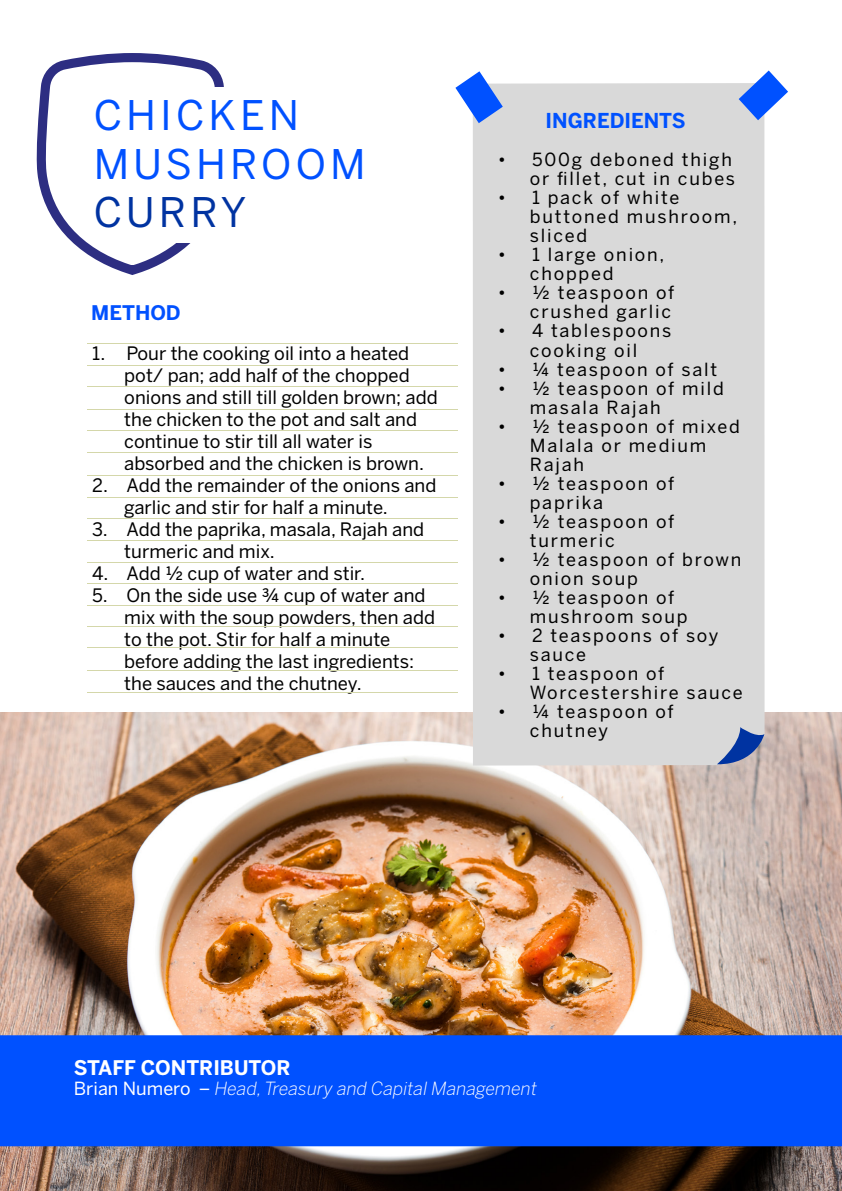
<style>
.page{position:relative;width:842px;height:1191px;background:#fff}
.page>*{position:absolute;margin:0;border:0;box-sizing:border-box;transform-origin:0 0}
.t1{font:40.4px/48.6px "Benton Sans";letter-spacing:.1em;color:#0051ff}
.t2{font:40.4px "Benton Sans";letter-spacing:.095em;color:#0033a1}
.t3{font:700 20.4px "Benton Sans";color:#0051ff}
.t4{font:700 20px "Benton Sans";color:#fff}
.t5{font:700 20px "Benton Sans";color:#0051ff}
.t6{font:18.4px/22px "Benton Sans";color:#000}
.t7{font:18px/19px "Benton Sans";letter-spacing:.1em;color:#000}
.t8{font:italic 300 18px "Benton Sans";color:#fff}
.s1{font-weight:400;font-style:normal}
</style>
<div class="page">
<img style="left:0;top:712px;width:842px;height:479px">
<svg style="left:36px;top:53px;width:188px;height:222px"></svg>
<div style="left:120px;top:87px;width:124px;height:155px;background:#fff"></div>
<div style="left:0;top:1035px;width:842px;height:111px;background:#0051ff"></div>
<div style="left:473px;top:83px;width:291px;height:682px;background:#d9d9d9"></div>
<svg style="left:739px;top:70px;width:49px;height:50px"></svg>
<svg style="left:455px;top:71px;width:48px;height:52px"></svg>
<svg style="left:717px;top:727px;width:47px;height:37px"></svg>
<hr style="left:87px;top:561px;width:371px;height:1px;background:#d4d7aa">
<hr style="left:87px;top:583px;width:371px;height:1px;background:#d4d7aa">
<hr style="left:87px;top:540px;width:371px;height:1px;background:#d4d7aa">
<hr style="left:87px;top:497px;width:371px;height:1px;background:#d4d7aa">
<hr style="left:87px;top:518px;width:371px;height:1px;background:#d4d7aa">
<hr style="left:87px;top:475px;width:371px;height:1px;background:#d4d7aa">
<hr style="left:87px;top:430px;width:371px;height:1px;background:#d4d7aa">
<hr style="left:87px;top:451px;width:371px;height:1px;background:#d4d7aa">
<hr style="left:87px;top:409px;width:371px;height:1px;background:#d4d7aa">
<hr style="left:87px;top:365px;width:371px;height:1px;background:#d4d7aa">
<hr style="left:87px;top:386px;width:371px;height:1px;background:#d4d7aa">
<hr style="left:87px;top:343px;width:371px;height:1px;background:#d4d7aa">
<hr style="left:87px;top:691px;width:371px;height:1px;background:#d4d7aa">
<hr style="left:87px;top:670px;width:371px;height:1px;background:#d4d7aa">
<hr style="left:87px;top:626px;width:371px;height:1px;background:#d4d7aa">
<hr style="left:87px;top:647px;width:371px;height:1px;background:#d4d7aa">
<hr style="left:87px;top:604px;width:371px;height:1px;background:#d4d7aa">
<svg style="left:558px;top:172px;width:8px;height:13px"></svg>
<h1 class="t1" style="left:94px;top:91px;width:273px">CHICKEN<br>MUSHROOM</h1>
<h1 class="t2" style="left:94px;top:188px;width:154px">CURRY</h1>
<p class="t5" style="left:91px;top:300px;width:91px">METHOD</p>
<p class="t6" style="left:124px;top:342px;width:315px;text-indent:-32px">1. Pour the cooking oil into a heated pot/ pan; add half of the chopped onions and still till golden brown; add the chicken to the pot and salt and continue to stir till all water is absorbed and the chicken is brown.</p>
<p class="t6" style="left:124px;top:474px;width:314px;text-indent:-32px">2. Add the remainder of the onions and garlic and stir for half a minute.</p>
<p class="t6" style="left:124px;top:518px;width:301px;text-indent:-32px">3. Add the paprika, masala, Rajah and turmeric and mix.</p>
<p class="t6" style="left:92px;top:562px;width:274px">4. Add ½ cup of water and stir.</p>
<p class="t6" style="left:124px;top:584px;width:312px;text-indent:-32px">5. On the side use ¾ cup of water and mix with the soup powders, then add to the pot. Stir for half a minute before adding the last ingredients: the sauces and the chutney.</p>
<p class="t3" style="left:546px;top:108px;width:141px">INGREDIENTS</p>
<p class="t7" style="left:498px;top:150px;width:239px;text-align:right">• 500g deboned thigh or llet, cut in cubes</p>
<p class="t7" style="left:530px;top:188px;width:209px;text-indent:-32px">• 1 pack of white buttoned mushroom, sliced</p>
<p class="t7" style="left:530px;top:245px;width:136px;text-indent:-32px">• 1 large onion, chopped</p>
<p class="t7" style="left:498px;top:283px;width:178px;text-align:right">• ½ teaspoon of crushed garlic</p>
<p class="t7" style="left:498px;top:321px;width:175px;text-align:center">• 4 tablespoons cooking oil</p>
<p class="t7" style="left:498px;top:359px;width:221px">• ¼ teaspoon of salt</p>
<p class="t7" style="left:530px;top:378px;width:196px;text-indent:-32px">• ½ teaspoon of mild masala Rajah</p>
<p class="t7" style="left:530px;top:416px;width:211px;text-indent:-32px">• ½ teaspoon of mixed<br>Malala or medium<br>Rajah</p>
<p class="t7" style="left:530px;top:473px;width:146px;text-indent:-32px">• ½ teaspoon of paprika</p>
<p class="t7" style="left:530px;top:511px;width:146px;text-indent:-32px">• ½ teaspoon of turmeric</p>
<p class="t7" style="left:530px;top:550px;width:213px;text-indent:-32px">• ½ teaspoon of brown onion soup</p>
<p class="t7" style="left:530px;top:588px;width:159px;text-indent:-32px">• ½ teaspoon of mushroom soup</p>
<p class="t7" style="left:530px;top:626px;width:190px;text-indent:-32px">• 2 teaspoons of soy sauce</p>
<p class="t7" style="left:530px;top:664px;width:214px;text-indent:-32px">• 1 teaspoon of<br>Worcestershire sauce</p>
<p class="t7" style="left:530px;top:702px;width:145px;text-indent:-32px">• ¼ teaspoon of chutney</p>
<p class="t4" style="left:74px;top:1055px;width:218px">STAFF CONTRIBUTOR</p>
<p class="t8" style="left:74px;top:1077px;width:465px"><span class="s1">Brian Numero –</span> Head, Treasury and Capital Management</p>
</div>
